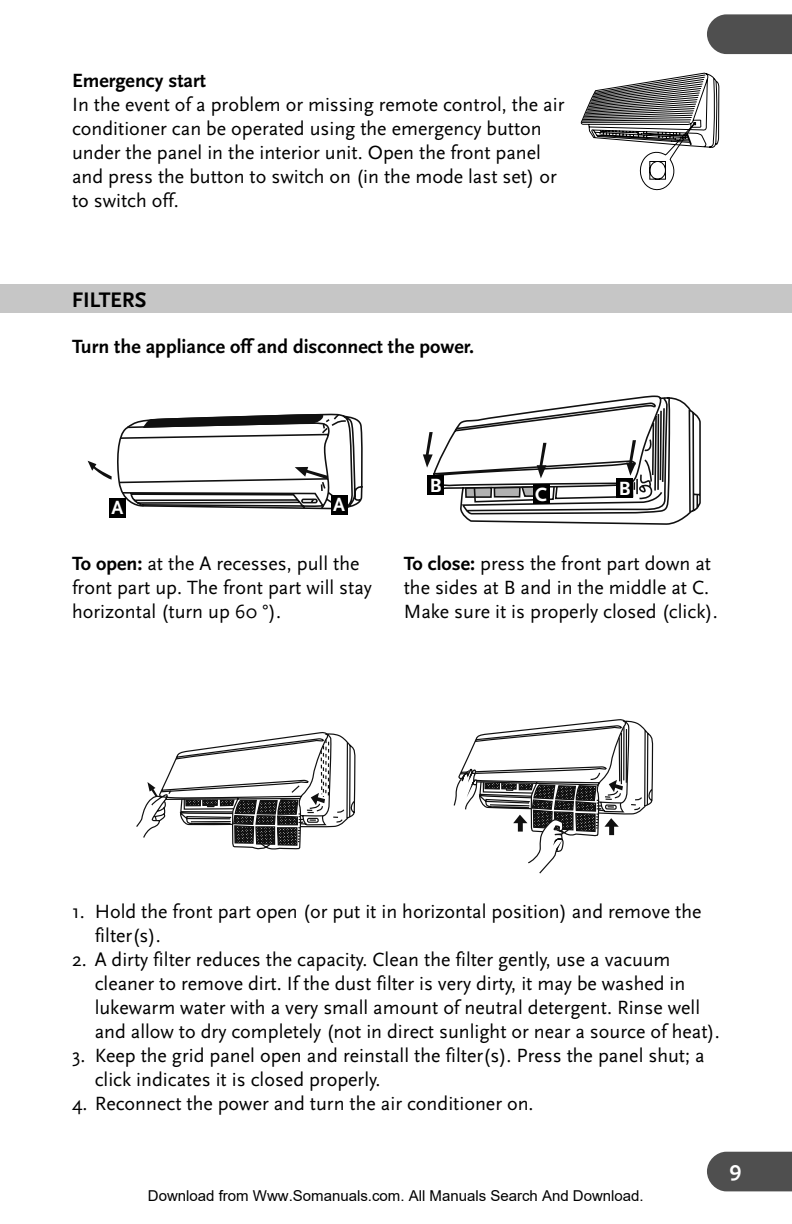
<style>
.page{position:relative;width:792px;height:1224px;background:#fff}
.page>*{position:absolute;margin:0;border:0;box-sizing:border-box;transform-origin:0 0}
.t1{font:700 22px "Scala Sans";letter-spacing:-.015em;color:#000}
.t2{font:700 22px "Scala Sans";color:#fff}
.t3{font:20px/24px "Scala Sans";color:#000}
.t4{font:700 20px "Scala Sans";color:#000}
.t5{font:700 20px "Scala Sans";color:#fff}
.t6{font:15px "Arial";color:#000}
.s1{font-weight:700}
</style>
<div class="page">
<div style="left:707px;top:1152px;width:85px;height:39px;background:#4f4f4f"></div>
<svg style="left:707px;top:14px;width:85px;height:40px;background:#595959"></svg>
<svg style="left:581px;top:73px;width:138px;height:118px"></svg>
<div style="left:0;top:285px;width:792px;height:28px;background:#c6c6c6"></div>
<svg style="left:136px;top:732px;width:220px;height:118px"></svg>
<svg style="left:453px;top:719px;width:201px;height:155px"></svg>
<svg style="left:88px;top:413px;width:275px;height:97px"></svg>
<div style="left:109px;top:498px;width:17px;height:20px;background:#000"></div>
<div style="left:331px;top:495px;width:17px;height:19px;background:#000"></div>
<svg style="left:423px;top:395px;width:278px;height:130px"></svg>
<div style="left:533px;top:484px;width:16px;height:20px;background:#000"></div>
<div style="left:427px;top:475px;width:17px;height:20px;background:#000"></div>
<div style="left:617px;top:478px;width:16px;height:20px;background:#000"></div>
<p class="t4" style="left:72px;top:72px;width:136px">Emergency start</p>
<p class="t3" style="left:72px;top:93px;width:494px">In the event of a problem or missing remote control, the air conditioner can be operated using the emergency button under the panel in the interior unit. Open the front panel and press the button to switch on (in the mode last set) or to switch off.</p>
<p class="t1" style="left:72px;top:291px;width:76px">FILTERS</p>
<p class="t4" style="left:72px;top:339px;width:404px">Turn the appliance off and disconnect the power.</p>
<p class="t5" style="left:111px;top:500px;width:13px">A</p>
<p class="t5" style="left:333px;top:497px;width:13px">A</p>
<p class="t5" style="left:430px;top:477px;width:13px">B</p>
<p class="t5" style="left:619px;top:480px;width:13px">B</p>
<p class="t5" style="left:535px;top:486px;width:14px">C</p>
<p class="t3" style="left:72px;top:552px;width:302px"><span class="s1">To open:</span> at the A recesses, pull the front part up. The front part will stay horizontal (turn up 60 °).</p>
<p class="t3" style="left:404px;top:552px;width:316px"><span class="s1">To close:</span> press the front part down at the sides at B and in the middle at C.<br>Make sure it is properly closed (click).</p>
<p class="t3" style="left:95px;top:900px;width:608px;text-indent:-23px">1. Hold the front part open (or put it in horizontal position) and remove the filter(s).</p>
<p class="t3" style="left:95px;top:948px;width:627px;text-indent:-23px">2. A dirty filter reduces the capacity. Clean the filter gently, use a vacuum cleaner to remove dirt. If the dust filter is very dirty, it may be washed in lukewarm water with a very small amount of neutral detergent. Rinse well and allow to dry completely (not in direct sunlight or near a source of heat).</p>
<p class="t3" style="left:95px;top:1044px;width:611px;text-indent:-23px">3. Keep the grid panel open and reinstall the filter(s). Press the panel shut; a click indicates it is closed properly.</p>
<p class="t3" style="left:72px;top:1092px;width:463px">4. Reconnect the power and turn the air conditioner on.</p>
<p class="t6" style="left:148px;top:1187px;width:497px">Download from Www.Somanuals.com. All Manuals Search And Download.</p>
<p class="t2" style="left:730px;top:1160px;width:13px">9</p>
</div>
